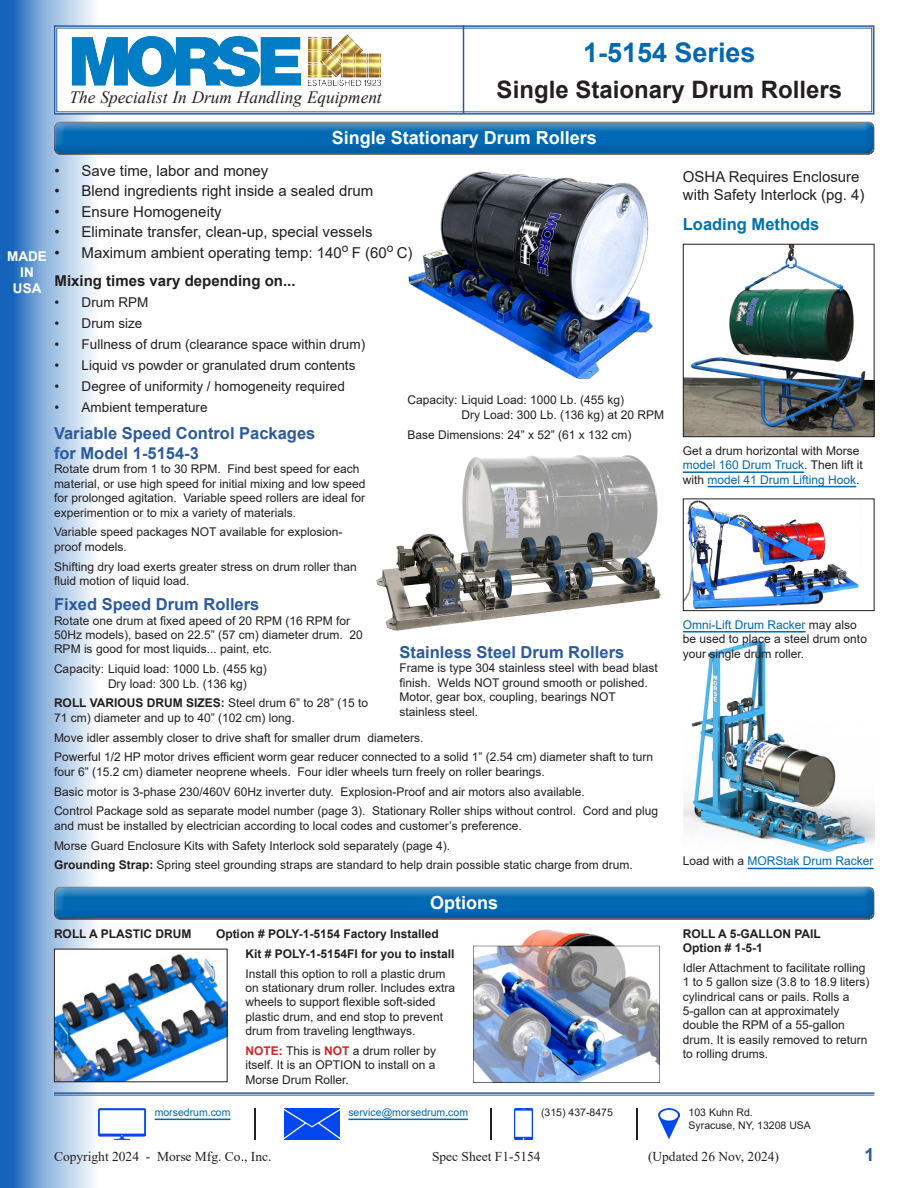
<style>
.page{position:relative;width:918px;height:1188px;background:#fff}
.page>*{position:absolute;margin:0;border:0;box-sizing:border-box;transform-origin:0 0}
.t1{font:700 27px "Arial";color:#0168b3}
.t2{font:700 24px "Arial";color:#231f20}
.t3{font:700 18px "Arial";color:#fff}
.t4{font:700 18px "Arial";color:#2b5a9f}
.t5{font:italic 17.25px "Times New Roman";color:#231f20}
.Sub-Head{font:700 16.5px/19.8px "Arial";color:#2b5a9f}
.Sub-Head-2{font:700 16.5px "Arial";color:#0072ad}
.Bullets{font:15px/18px "Arial";color:#231f20}
.Sub-Head-3{font:700 15px "Arial";color:#231f20}
.t6{font:13.5px "Arial";color:#231f20}
.t7{font:13.5px "Times New Roman";color:#231f20}
.t8{font:700 13.5px/16.2px "Arial";color:#fff;text-align:center}
.Body_Text{font:12px/14.4px "Arial";color:#231f20}
.Bullets-2{font:12px/14.4px "Arial";color:#231f20}
.Body_Text-2{font:700 12px/14.4px "Arial";color:#231f20}
.Body_Text-3{font:12px "Arial";color:#0168b3}
.t9{font:10.5px/12.6px "Arial";color:#231f20}
.t10{font:10.5px "Arial";color:#0168b3}
.s1{font-weight:700}
.s2{font-weight:700;color:#d1232a}
.s3{color:#0168b3}
.s4{color:#231f20}
</style>
<div class="page">
<img style="left:0;top:0;width:202px;height:1188px">
<hr style="left:54px;top:1092px;width:820px;height:2px;background:#2b5a9f">
<hr style="left:54px;top:1095px;width:820px;height:1px;background:#2b5a9f">
<img style="left:285px;top:1109px;width:54px;height:31px">
<img style="left:99px;top:1109px;width:47px;height:31px">
<img style="left:514px;top:1109px;width:18px;height:31px">
<img style="left:658px;top:1109px;width:22px;height:31px">
<hr style="left:348px;top:1119px;width:120px;height:1px;background:#0168b3">
<hr style="left:155px;top:1119px;width:76px;height:1px;background:#0168b3">
<div style="left:251px;top:1107px;width:5px;height:33px;background:#808080;opacity:.75"></div>
<hr style="left:488px;top:1107px;width:4px;height:33px;background:#808080;opacity:.75">
<div style="left:633px;top:1107px;width:5px;height:33px;background:#808080;opacity:.75"></div>
<svg style="left:53px;top:25px;width:822px;height:90px"></svg>
<hr style="left:463px;top:25px;width:1px;height:89px;background:#2b5a9f">
<img style="left:64px;top:20px;width:324px;height:80px">
<div style="left:51px;top:885px;width:823px;height:30px;background:#dddcdc"></div>
<div style="left:51px;top:887px;width:823px;height:35px;background:#231f20;opacity:.49"></div>
<img style="left:684px;top:640px;width:190px;height:212px">
<img style="left:408px;top:171px;width:245px;height:208px">
<div style="left:52px;top:120px;width:824px;height:30px;background:#d8d7d7"></div>
<div style="left:52px;top:122px;width:824px;height:35px;background:#231f20;opacity:.49"></div>
<img style="left:473px;top:929px;width:186px;height:153px">
<img style="left:56px;top:951px;width:170px;height:129px">
<div style="left:54px;top:949px;width:174px;height:133px;border:1px solid #231f20"></div>
<img style="left:685px;top:501px;width:174px;height:108px">
<div style="left:683px;top:499px;width:191px;height:112px;border:1px solid #231f20"></div>
<hr style="left:748px;top:868px;width:126px;height:1px;background:#0168b3">
<hr style="left:683px;top:631px;width:123px;height:2px;background:#0168b3">
<hr style="left:683px;top:471px;width:121px;height:2px;background:#0168b3">
<hr style="left:708px;top:486px;width:148px;height:1px;background:#0168b3">
<img style="left:685px;top:246px;width:187px;height:189px">
<div style="left:683px;top:244px;width:191px;height:193px;border:1px solid #231f20"></div>
<img style="left:376px;top:455px;width:285px;height:176px">
<h1 class="t1" style="left:583px;top:34px;width:174px">1-5154 Series</h1>
<h3 class="t5" style="left:70px;top:86px;width:314px">The Specialist In Drum Handling Equipment</h3>
<h2 class="t2" style="left:497px;top:73px;width:347px">Single Staionary Drum Rollers</h2>
<p class="t3" style="left:332px;top:125px;width:267px">Single Stationary Drum Rollers</p>
<p class="Bullets" style="left:55px;top:162px;width:215px">• Save time, labor and money</p>
<p class="Bullets" style="left:55px;top:182px;width:320px">• Blend ingredients right inside a sealed drum</p>
<p class="Bullets" style="left:55px;top:202px;width:169px">• Ensure Homogeneity</p>
<p class="Bullets" style="left:55px;top:223px;width:319px">• Eliminate transfer, clean-up, special vessels</p>
<p class="Bullets" style="left:55px;top:243px;width:359px">• Maximum ambient operating temp: 140<sup>o</sup> F (60<sup>o</sup> C)</p>
<p class="t8" style="left:7px;top:248px;width:41px">MADE<br>IN<br>USA</p>
<p class="Sub-Head-3" style="left:55px;top:270px;width:242px">Mixing times vary depending on...</p>
<p class="t6" style="left:55px;top:293px;width:95px">• Drum RPM</p>
<p class="t6" style="left:55px;top:314px;width:89px">• Drum size</p>
<p class="t6" style="left:55px;top:335px;width:312px">• Fullness of drum (clearance space within drum)</p>
<p class="t6" style="left:55px;top:356px;width:302px">• Liquid vs powder or granulated drum contents</p>
<p class="t6" style="left:55px;top:377px;width:292px">• Degree of uniformity / homogeneity required</p>
<p class="t6" style="left:55px;top:398px;width:155px">• Ambient temperature</p>
<p class="Bullets-2" style="left:462px;top:393px;width:204px;text-indent:-54px">Capacity: Liquid Load: 1000 Lb. (455 kg)<br>Dry Load: 300 Lb. (136 kg) at 20 RPM</p>
<p class="Body_Text" style="left:408px;top:427px;width:226px">Base Dimensions: 24” x 52” (61 x 132 cm)</p>
<p class="Sub-Head" style="left:54px;top:424px;width:263px">Variable Speed Control Packages for Model 1-5154-3</p>
<p class="Body_Text" style="left:54px;top:462px;width:313px">Rotate drum from 1 to 30 RPM. Find best speed for each material, or use high speed for initial mixing and low speed for prolonged agitation. Variable speed rollers are ideal for experimention or to mix a variety of materials.</p>
<p class="Body_Text" style="left:54px;top:525px;width:290px">Variable speed packages NOT available for explosion&shy;proof models.</p>
<p class="Bullets-2" style="left:54px;top:559px;width:304px">Shifting dry load exerts greater stress on drum roller than fluid motion of liquid load.</p>
<p class="Sub-Head" style="left:54px;top:595px;width:207px">Fixed Speed Drum Rollers</p>
<p class="Body_Text" style="left:54px;top:613px;width:310px">Rotate one drum at fixed apeed of 20 RPM (16 RPM for<br>50Hz models), based on 22.5” (57 cm) diameter drum. 20<br>RPM is good for most liquids... paint, etc.</p>
<p class="Bullets-2" style="left:108px;top:662px;width:160px;text-indent:-54px">Capacity: Liquid load: 1000 Lb. (455 kg)<br>Dry load: 300 Lb. (136 kg)</p>
<p class="Body_Text" style="left:54px;top:696px;width:316px"><span class="s1">ROLL VARIOUS DRUM SIZES:</span> Steel drum 6” to 28” (15 to<br>71 cm) diameter and up to 40” (102 cm) long.</p>
<p class="Body_Text" style="left:54px;top:730px;width:371px">Move idler assembly closer to drive shaft for smaller drum diameters.</p>
<p class="Body_Text" style="left:54px;top:750px;width:601px">Powerful 1/2 HP motor drives efficient worm gear reducer connected to a solid 1” (2.54 cm) diameter shaft to turn four 6” (15.2 cm) diameter neoprene wheels. Four idler wheels turn freely on roller bearings.</p>
<p class="Body_Text" style="left:54px;top:784px;width:532px">Basic motor is 3-phase 230/460V 60Hz inverter duty. Explosion-Proof and air motors also available.</p>
<p class="Body_Text" style="left:54px;top:804px;width:606px">Control Package sold as separate model number (page 3). Stationary Roller ships without control. Cord and plug and must be installed by electrician according to local codes and customer’s preference.</p>
<p class="Body_Text" style="left:54px;top:838px;width:398px">Morse Guard Enclosure Kits with Safety Interlock sold separately (page 4).</p>
<p class="Body_Text" style="left:54px;top:858px;width:580px"><span class="s1">Grounding Strap:</span> Spring steel grounding straps are standard to help drain possible static charge from drum.</p>
<p class="Sub-Head" style="left:400px;top:642px;width:226px">Stainless Steel Drum Rollers</p>
<p class="Body_Text" style="left:400px;top:661px;width:260px">Frame is type 304 stainless steel with bead blast finish. Welds NOT ground smooth or polished.<br>Motor, gear box, coupling, bearings NOT stainless steel.</p>
<p class="t3" style="left:430px;top:890px;width:70px">Options</p>
<p class="Body_Text-2" style="left:54px;top:927px;width:139px">ROLL A PLASTIC DRUM</p>
<p class="Body_Text-2" style="left:216px;top:927px;width:224px">Option # POLY-1-5154 Factory Installed</p>
<p class="Body_Text-2" style="left:246px;top:947px;width:210px">Kit # POLY-1-5154FI for you to install</p>
<p class="Body_Text" style="left:246px;top:966px;width:211px">Install this option to roll a plastic drum on stationary drum roller. Includes extra wheels to support flexible soft-sided plastic drum, and end stop to prevent drum from traveling lengthways.</p>
<p class="Body_Text" style="left:246px;top:1043px;width:192px;text-align:justify"><span class="s2">NOTE:</span> This is <span class="s2">NOT</span> a drum roller by itself. It is an OPTION to install on a Morse Drum Roller.</p>
<p class="Bullets" style="left:683px;top:167px;width:183px">OSHA Requires Enclosure with Safety Interlock (pg. 4)</p>
<p class="Sub-Head-2" style="left:683px;top:213px;width:138px">Loading Methods</p>
<p class="Body_Text" style="left:683px;top:443px;width:181px">Get a drum horizontal with Morse <span class="s3">model 160 Drum Truck</span>. Then lift it with <span class="s3">model 41 Drum Lifting Hook</span>.</p>
<p class="Body_Text" style="left:683px;top:617px;width:186px"><span class="s3">Omni-Lift Drum Racker</span> may also be used to place a steel drum onto your single drum roller.</p>
<p class="Body_Text-3" style="left:683px;top:853px;width:192px"><span class="s4">Load with a</span> MORStak Drum Racker</p>
<p class="Body_Text-2" style="left:683px;top:926px;width:139px">ROLL A 5-GALLON PAIL<br>Option # 1-5-1</p>
<p class="Body_Text" style="left:683px;top:960px;width:188px">Idler Attachment to facilitate rolling<br>1 to 5 gallon size (3.8 to 18.9 liters) cylindrical cans or pails. Rolls a<br>5-gallon can at approximately double the RPM of a 55-gallon drum. It is easily removed to return to rolling drums.</p>
<p class="t10" style="left:348px;top:1105px;width:121px">service@morsedrum.com</p>
<p class="t9" style="left:689px;top:1106px;width:124px">103 Kuhn Rd.<br>Syracuse, NY, 13208 USA</p>
<p class="t10" style="left:155px;top:1105px;width:77px">morsedrum.com</p>
<p class="t9" style="left:541px;top:1106px;width:73px">(315) 437-8475</p>
<p class="t7" style="left:54px;top:1147px;width:219px">Copyright 2024 - Morse Mfg. Co., Inc.</p>
<p class="t7" style="left:432px;top:1147px;width:110px">Spec Sheet F1-5154</p>
<p class="t7" style="left:648px;top:1147px;width:133px">(Updated 26 Nov, 2024)</p>
<h3 class="t4" style="left:864px;top:1142px;width:12px">1</h3>
</div>
